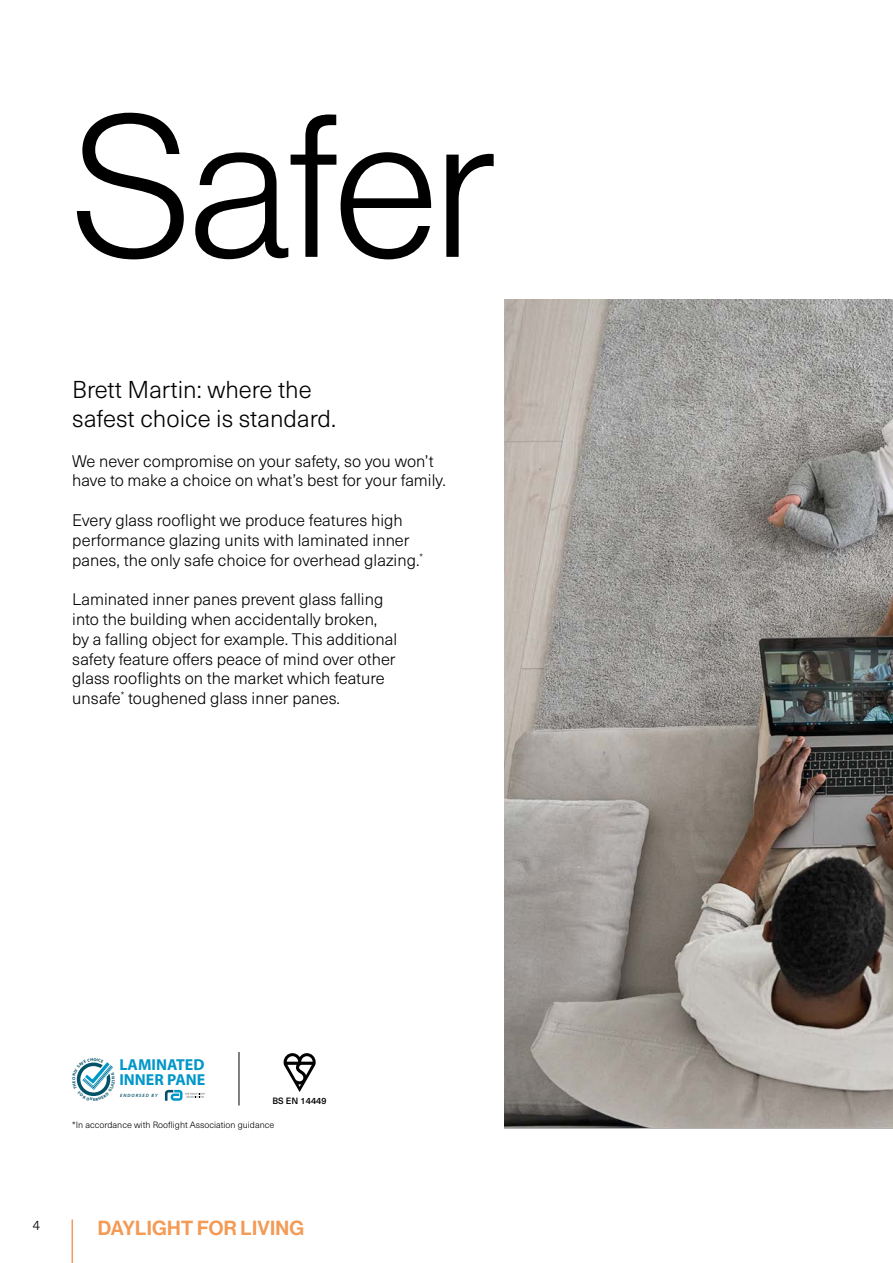
<style>
.page{position:relative;width:893px;height:1263px;background:#fff}
.page>*{position:absolute;margin:0;border:0;box-sizing:border-box;transform-origin:0 0}
.t1{font:197.7px "N Haas Grotesk DS Pro 45 Lt";letter-spacing:-.005em;color:#000}
.t2{font:300 24px/28.8px "Neue Haas Unica W1 G";color:#000}
.t3{font:19.95px "N Haas Grotesk DS Pro 65 Md";letter-spacing:.015em;color:#f39a54}
.t4{font:300 16.5px/19.8px "Neue Haas Unica W1 G";color:#000}
.t5{font:700 15.9px/14.4px "Myriad Pro";color:#0097c8}
.t6{font:300 13.5px "Neue Haas Unica W1 G";color:#000}
.t7{font:300 9px "Neue Haas Unica W1 G";color:#000}
.t8{font:500 9px "Neue Haas Unica W1 G";color:#000}
.t9{font:italic 600 4.65px "Myriad Pro";letter-spacing:.2em;color:#025268}
</style>
<div class="page">
<svg style="left:284px;top:1053px;width:32px;height:39px"></svg>
<hr style="left:239px;top:1052px;width:1px;height:53px;background:#000">
<img style="left:504px;top:300px;width:389px;height:828px">
<svg style="left:165px;top:1090px;width:40px;height:11px"></svg>
<hr style="left:72px;top:1219px;width:1px;height:44px;background:#f39a54">
<svg style="left:76px;top:1062px;width:37px;height:34px"></svg>
<h1 class="t1" style="left:72px;top:76px;width:426px">Safer</h1>
<h2 class="t2" style="left:72px;top:374px;width:265px">Brett Martin: where the safest choice is standard.</h2>
<p class="t4" style="left:72px;top:450px;width:375px">We never compromise on your safety, so you won’t have to make a choice on what’s best for your family.</p>
<p class="t4" style="left:72px;top:509px;width:352px">Every glass rooflight we produce features high performance glazing units with laminated inner panes, the only safe choice for overhead glazing.<sup>*</sup></p>
<p class="t4" style="left:72px;top:589px;width:326px">Laminated inner panes prevent glass falling into the building when accidentally broken, by a falling object for example. This additional safety feature offers peace of mind over other glass rooflights on the market which feature unsafe<sup>*</sup> toughened glass inner panes.</p>
<p class="t5" style="left:119px;top:1057px;width:87px">LAMINATED<br>INNER PANE</p>
<p class="t9" style="left:120px;top:1092px;width:39px">ENDORSED BY</p>
<p class="t8" style="left:273px;top:1094px;width:56px">BS EN 14449</p>
<p class="t7" style="left:72px;top:1118px;width:204px">*In accordance with Rooflight Association guidance</p>
<p class="t6" style="left:33px;top:1215px;width:9px">4</p>
<p class="t3" style="left:98px;top:1216px;width:208px">DAYLIGHT FOR LIVING</p>
</div>
